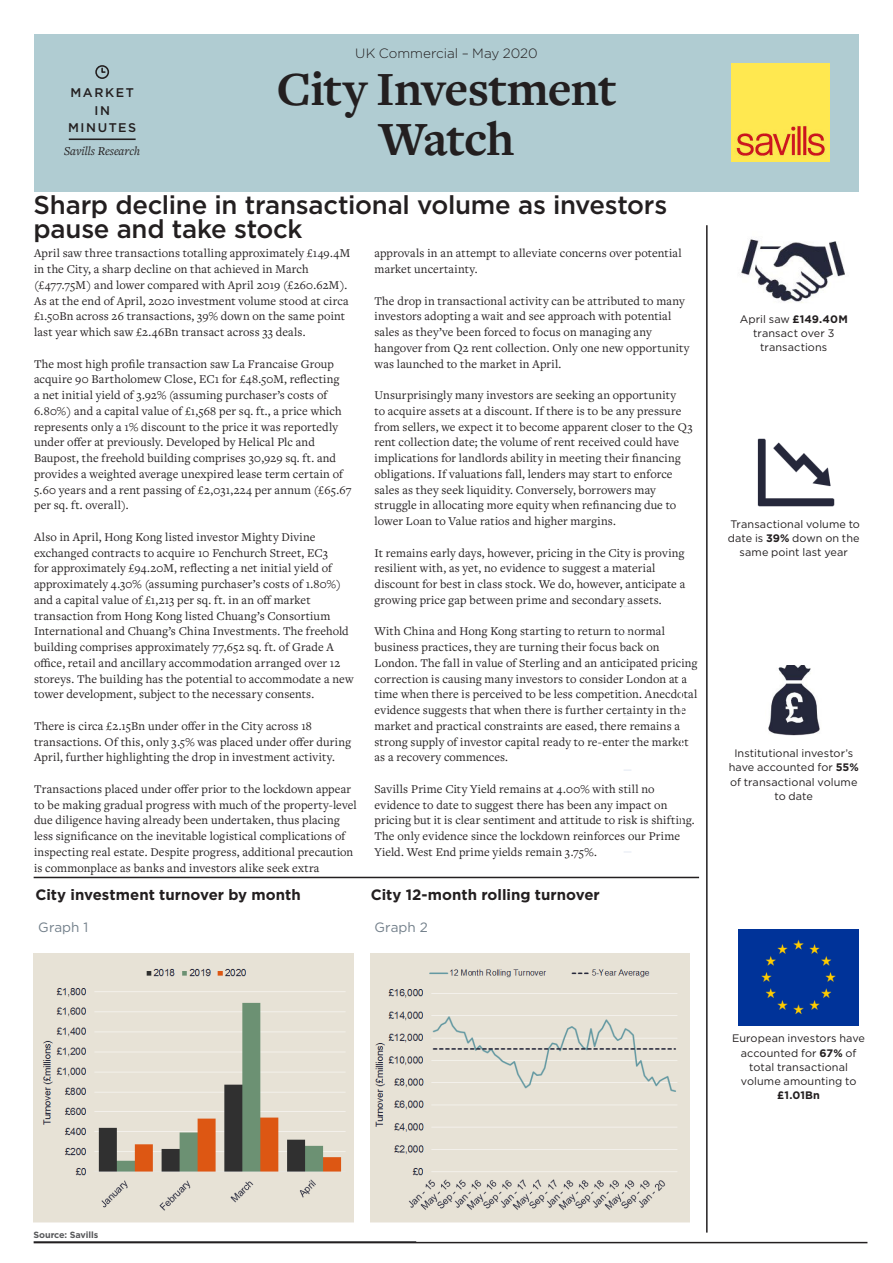
<style>
.page{position:relative;width:893px;height:1263px;background:#fff}
.page>*{position:absolute;margin:0;border:0;box-sizing:border-box;transform-origin:0 0}
.MiM_Title{font:700 49.5px/49.5px "Freight Text Pro";letter-spacing:-.02em;color:#231f20;text-align:center}
.MiM_Headline_Gotham{font:500 25.8px/24px "Gotham";letter-spacing:-.01em;color:#231f20}
.MiM_Headline_Gotham-2{font:700 15px "Gotham";color:#231f20}
.MiM_Strapline{font:300 13.5px "Gotham";color:#231f20}
.MiM_Headline_Gotham-3{font:13.5px "Gotham";letter-spacing:.005em;color:#727f8a}
.t1{font:500 12.6px "Gotham";letter-spacing:.125em;color:#231f20}
.t2{font:italic 12.6px "Freight Text Pro";color:#231f20}
.H_Body{font:12.3px/15.8px "Freight Text Pro";letter-spacing:.01em;color:#231f20}
.MiM_Box_Body_Centred{font:10.8px/14.2px "Gotham";letter-spacing:.01em;color:#231f20;text-align:center}
.H_GraphSource{font:700 9px "Gotham";letter-spacing:-.01em;color:#57585a}
.s1{font-weight:700}
</style>
<div class="page">
<hr style="left:34px;top:1241px;width:382px;height:1px;background:#57585a">
<hr style="left:34px;top:877px;width:665px;height:1px;background:#231f20">
<hr style="left:34px;top:1242px;width:833px;height:1px;background:#231f20">
<img style="left:768px;top:666px;width:52px;height:70px">
<div style="left:738px;top:930px;width:121px;height:95px;background:#039"></div>
<img style="left:757px;top:438px;width:78px;height:69px">
<img style="left:741px;top:239px;width:104px;height:64px">
<div style="left:34px;top:35px;width:825px;height:157px;background:#b0ccd2"></div>
<img style="left:731px;top:64px;width:98px;height:98px">
<hr style="left:706px;top:225px;width:2px;height:1007px;background:#231f20">
<hr style="left:69px;top:138px;width:67px;height:2px;background:#231f20">
<div style="left:95px;top:65px;width:14px;height:14px;border:2px solid #231f20;border-radius:50%"></div>
<svg style="left:101px;top:67px;width:5px;height:6px"></svg>
<img style="left:34px;top:953px;width:320px;height:269px">
<img style="left:371px;top:953px;width:319px;height:269px">
<p class="MiM_Strapline" style="left:355px;top:44px;width:184px">UK Commercial – May 2020</p>
<p class="MiM_Title" style="left:276px;top:63px;width:342px">City Investment<br>Watch</p>
<p class="t1" style="left:71px;top:85px;width:65px">MARKET</p>
<p class="t1" style="left:94px;top:102px;width:17px">IN</p>
<p class="t1" style="left:68px;top:119px;width:70px">MINUTES</p>
<p class="t2" style="left:64px;top:142px;width:78px">Savills Research</p>
<p class="MiM_Headline_Gotham" style="left:34px;top:192px;width:635px">Sharp decline in transactional volume as investors pause and take stock</p>
<p class="H_Body" style="left:34px;top:245px;width:318px">April saw three transactions totalling approximately £149.4M in the City, a sharp decline on that achieved in March (£477.75M) and lower compared with April 2019 (£260.62M).<br>As at the end of April, 2020 investment volume stood at circa £1.50Bn across 26 transactions, 39% down on the same point last year which saw £2.46Bn transact across 33 deals.</p>
<p class="H_Body" style="left:34px;top:355px;width:319px">The most high profile transaction saw La Francaise Group acquire 90 Bartholomew Close, EC1 for £48.50M, reflecting<br>a net initial yield of 3.92% (assuming purchaser’s costs of 6.80%) and a capital value of £1,568 per sq. ft., a price which represents only a 1% discount to the price it was reportedly under offer at previously. Developed by Helical Plc and Baupost, the freehold building comprises 30,929 sq. ft. and provides a weighted average unexpired lease term certain of 5.60 years and a rent passing of £2,031,224 per annum (£65.67 per sq. ft. overall).</p>
<p class="H_Body" style="left:34px;top:529px;width:321px">Also in April, Hong Kong listed investor Mighty Divine exchanged contracts to acquire 10 Fenchurch Street, EC3<br>for approximately £94.20M, reflecting a net initial yield of approximately 4.30% (assuming purchaser’s costs of 1.80%) and a capital value of £1,213 per sq. ft. in an off market transaction from Hong Kong listed Chuang’s Consortium International and Chuang’s China Investments. The freehold building comprises approximately 77,652 sq. ft. of Grade A office, retail and ancillary accommodation arranged over 12 storeys. The building has the potential to accommodate a new tower development, subject to the necessary consents.</p>
<p class="H_Body" style="left:34px;top:718px;width:319px">There is circa £2.15Bn under offer in the City across 18 transactions. Of this, only 3.5% was placed under offer during<br>April, further highlighting the drop in investment activity.</p>
<p class="H_Body" style="left:34px;top:781px;width:324px">Transactions placed under offer prior to the lockdown appear to be making gradual progress with much of the property-level due diligence having already been undertaken, thus placing less significance on the inevitable logistical complications of inspecting real estate. Despite progress, additional precaution is commonplace as banks and investors alike seek extra</p>
<p class="H_Body" style="left:374px;top:245px;width:309px">approvals in an attempt to alleviate concerns over potential market uncertainty.</p>
<p class="H_Body" style="left:374px;top:292px;width:316px">The drop in transactional activity can be attributed to many investors adopting a wait and see approach with potential sales as they’ve been forced to focus on managing any hangover from Q2 rent collection. Only one new opportunity was launched to the market in April.</p>
<p class="H_Body" style="left:374px;top:387px;width:320px">Unsurprisingly many investors are seeking an opportunity<br>to acquire assets at a discount. If there is to be any pressure from sellers, we expect it to become apparent closer to the Q3 rent collection date; the volume of rent received could have implications for landlords ability in meeting their financing obligations. If valuations fall, lenders may start to enforce sales as they seek liquidity. Conversely, borrowers may struggle in allocating more equity when refinancing due to lower Loan to Value ratios and higher margins.</p>
<p class="H_Body" style="left:374px;top:544px;width:312px">It remains early days, however, pricing in the City is proving resilient with, as yet, no evidence to suggest a material discount for best in class stock. We do, however, anticipate a growing price gap between prime and secondary assets.</p>
<p class="H_Body" style="left:374px;top:623px;width:324px">With China and Hong Kong starting to return to normal business practices, they are turning their focus back on London. The fall in value of Sterling and an anticipated pricing correction is causing many investors to consider London at a time when there is perceived to be less competition. Anecdotal evidence suggests that when there is further certainty in the market and practical constraints are eased, there remains a strong supply of investor capital ready to re-enter the market as a recovery commences.</p>
<p class="H_Body" style="left:374px;top:781px;width:322px">Savills Prime City Yield remains at 4.00% with still no evidence to date to suggest there has been any impact on pricing but it is clear sentiment and attitude to risk is shifting.<br>The only evidence since the lockdown reinforces our Prime Yield. West End prime yields remain 3.75%.</p>
<p class="MiM_Headline_Gotham-2" style="left:36px;top:885px;width:267px">City investment turnover by month</p>
<p class="MiM_Headline_Gotham-2" style="left:371px;top:885px;width:231px">City 12-month rolling turnover</p>
<p class="MiM_Headline_Gotham-3" style="left:38px;top:919px;width:51px">Graph 1</p>
<p class="MiM_Headline_Gotham-3" style="left:374px;top:919px;width:55px">Graph 2</p>
<p class="MiM_Box_Body_Centred" style="left:740px;top:311px;width:110px">April saw <span class="s1">£149.40M </span>transact over 3 transactions</p>
<p class="MiM_Box_Body_Centred" style="left:728px;top:517px;width:134px">Transactional volume to date is <span class="s1">39%</span> down on the same point last year</p>
<p class="MiM_Box_Body_Centred" style="left:729px;top:746px;width:132px">Institutional investor’s have accounted for <span class="s1">55% </span>of transactional volume to date</p>
<p class="MiM_Box_Body_Centred" style="left:732px;top:1031px;width:134px">European investors have accounted for <span class="s1">67%</span> of total transactional volume amounting to <span class="s1">£1.01Bn</span></p>
<p class="H_GraphSource" style="left:34px;top:1229px;width:66px">Source: Savills</p>
</div>
